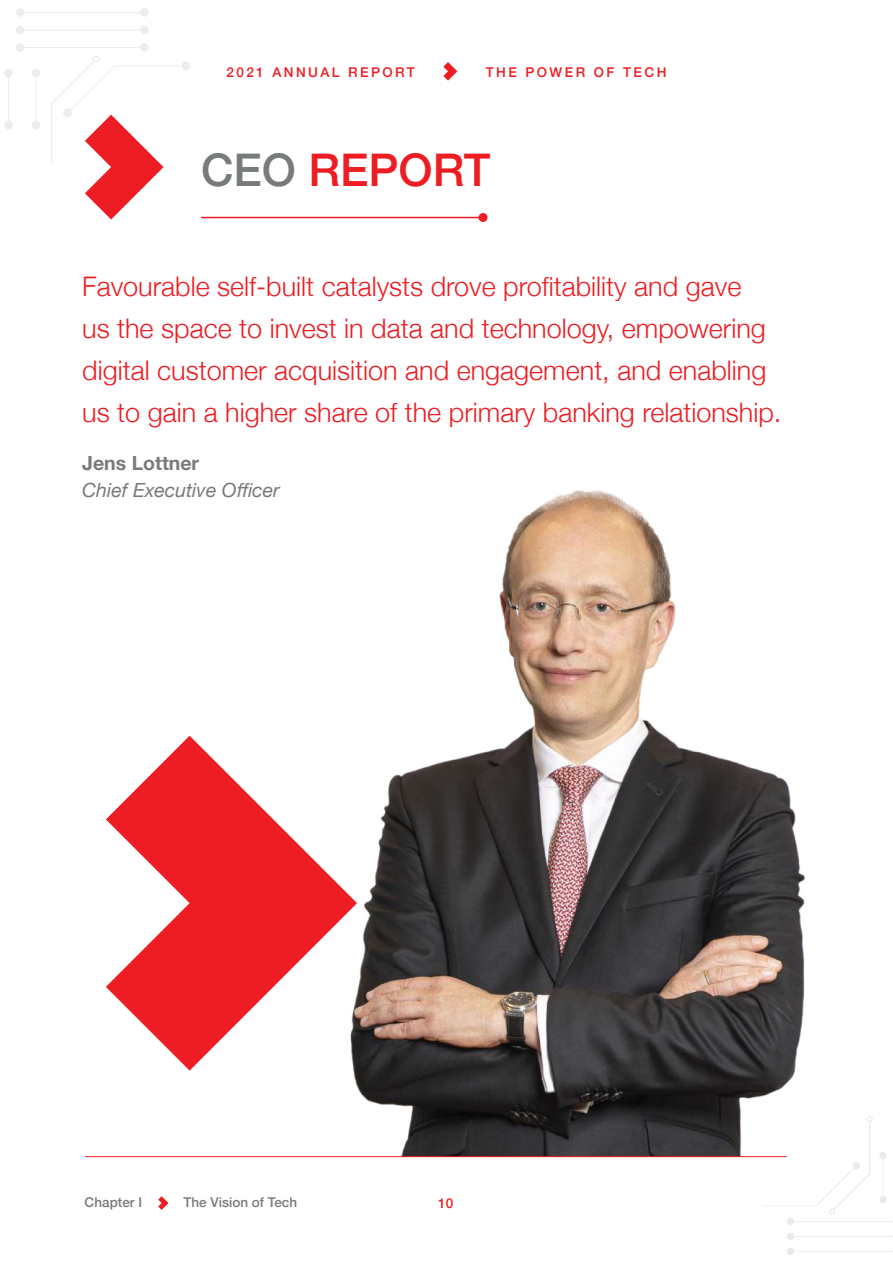
<style>
.page{position:relative;width:893px;height:1263px;background:#fff}
.page>*{position:absolute;margin:0;border:0;box-sizing:border-box;transform-origin:0 0}
.t1{font:500 45px "Helvetica Neue";color:#ee1d23}
.t2{font:300 27px/42px "Helvetica Neue";color:#ee1d23}
.t3{font:italic 19.5px "Helvetica Neue";color:#787b7b}
.t4{font:700 19.5px "Helvetica Neue";color:#787b7b}
.t5{font:500 13.5px "Helvetica Neue";letter-spacing:.18em;color:#ee1d23}
.t6{font:500 13.5px "Helvetica Neue";color:#787b7b}
.s1{color:#787b7b}
</style>
<div class="page">
<svg style="left:443px;top:62px;width:14px;height:19px"></svg>
<svg style="left:16px;top:8px;width:133px;height:9px"></svg>
<svg style="left:16px;top:26px;width:133px;height:8px"></svg>
<svg style="left:787px;top:1248px;width:106px;height:7px"></svg>
<svg style="left:787px;top:1233px;width:106px;height:7px"></svg>
<svg style="left:762px;top:1116px;width:131px;height:109px"></svg>
<svg style="left:158px;top:1196px;width:10px;height:14px"></svg>
<img style="left:353px;top:490px;width:494px;height:667px">
<svg style="left:106px;top:736px;width:251px;height:334px"></svg>
<hr style="left:85px;top:1156px;width:702px;height:1px;background:#ee1d23">
<hr style="left:201px;top:217px;width:282px;height:1px;background:#ee1d23">
<div style="left:478px;top:213px;width:10px;height:9px;background:#ee1d23;border-radius:50%"></div>
<svg style="left:4px;top:43px;width:186px;height:177px"></svg>
<p class="t5" style="left:226px;top:64px;width:190px">2021 ANNUAL REPORT</p>
<p class="t5" style="left:486px;top:64px;width:182px">THE POWER OF TECH</p>
<h1 class="t1" style="left:201px;top:142px;width:291px"><span class="s1">CEO</span> REPORT</h1>
<p class="t2" style="left:82px;top:265px;width:701px">Favourable self-built catalysts drove profitability and gave<br>us the space to invest in data and technology, empowering digital customer acquisition and engagement, and enabling us to gain a higher share of the primary banking relationship.</p>
<p class="t4" style="left:82px;top:451px;width:119px">Jens Lottner</p>
<p class="t3" style="left:82px;top:478px;width:199px">Chief Executive Officer</p>
<p class="t6" style="left:85px;top:1193px;width:59px">Chapter I</p>
<p class="t6" style="left:183px;top:1193px;width:115px">The Vision of Tech</p>
<p class="t5" style="left:438px;top:1194px;width:17px">10</p>
</div>
